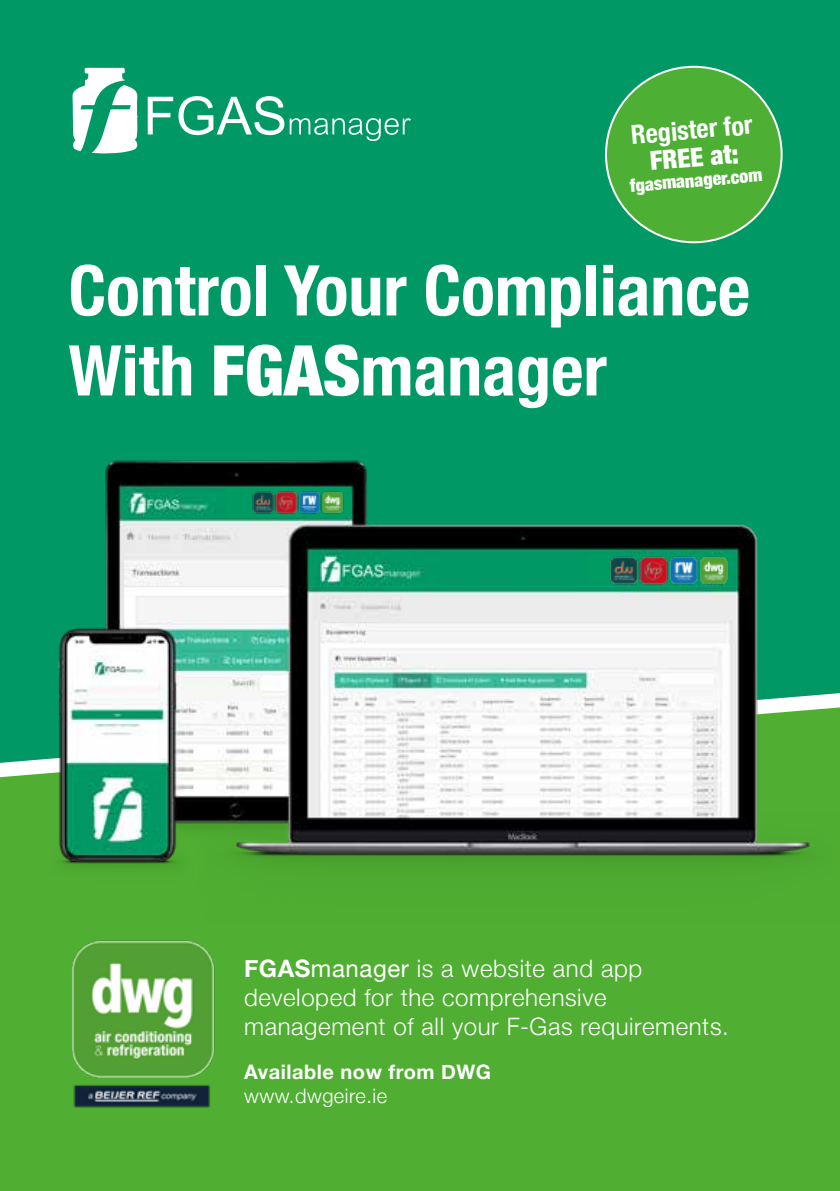
<style>
.page{position:relative;width:840px;height:1191px;background:#fff}
.page>*{position:absolute;margin:0;border:0;box-sizing:border-box;transform-origin:0 0}
.t1{font:700 condensed 70px/80px "Helvetica Neue";color:#fff}
.t2{font:700 condensed 26.2px "Helvetica Neue";color:#fff}
.t3{font:900 condensed 26.2px "Helvetica Neue";color:#fff}
.t4{font:300 24px/28.8px "Helvetica Neue";letter-spacing:.025em;color:#fff}
.t5{font:700 20px "Helvetica Neue";letter-spacing:.025em;color:#fff}
.t6{font:300 20px "Helvetica Neue";letter-spacing:.025em;color:#fff}
.t7{font:900 condensed 18px "Helvetica Neue";color:#fff}
.s1{font-weight:900}
.s2{font-weight:700}
.s3{font-weight:400}
</style>
<div class="page">
<div style="left:0;top:0;width:839px;height:865px;background:#096"></div>
<div style="left:0;top:941px;width:839px;height:250px;background:#50af32"></div>
<svg style="left:72px;top:68px;width:66px;height:85px"></svg>
<svg style="left:148px;top:96px;width:262px;height:45px"></svg>
<img style="left:0;top:460px;width:839px;height:481px">
<div style="left:605px;top:67px;width:176px;height:175px;background:#4daf34;border-radius:50%"></div>
<div style="left:587px;top:554px;width:142px;height:29px;background:#009a63"></div>
<img style="left:608px;top:556px;width:121px;height:29px">
<div style="left:226px;top:488px;width:125px;height:29px;background:#009a63"></div>
<img style="left:252px;top:491px;width:92px;height:23px">
<img style="left:65px;top:935px;width:154px;height:177px">
<p class="t2" style="left:629px;top:113px;width:123px;rotate:-5deg">Register for</p>
<p class="t3" style="left:648px;top:145px;width:90px;rotate:-5deg">FREE at:</p>
<p class="t7" style="left:628px;top:175px;width:134px;rotate:-5deg">fgasmanager.com</p>
<h1 class="t1" style="left:68px;top:246px;width:683px">Control Your Compliance<br>With <span class="s1">FGAS</span>manager</h1>
<p class="t4" style="left:244px;top:952px;width:486px"><span class="s2">FGAS</span><span class="s3">manager</span> is a website and app developed for the comprehensive management of all your F-Gas requirements.</p>
<p class="t5" style="left:244px;top:1056px;width:248px">Available now from DWG</p>
<p class="t6" style="left:244px;top:1079px;width:144px">www.dwgeire.ie</p>
</div>
